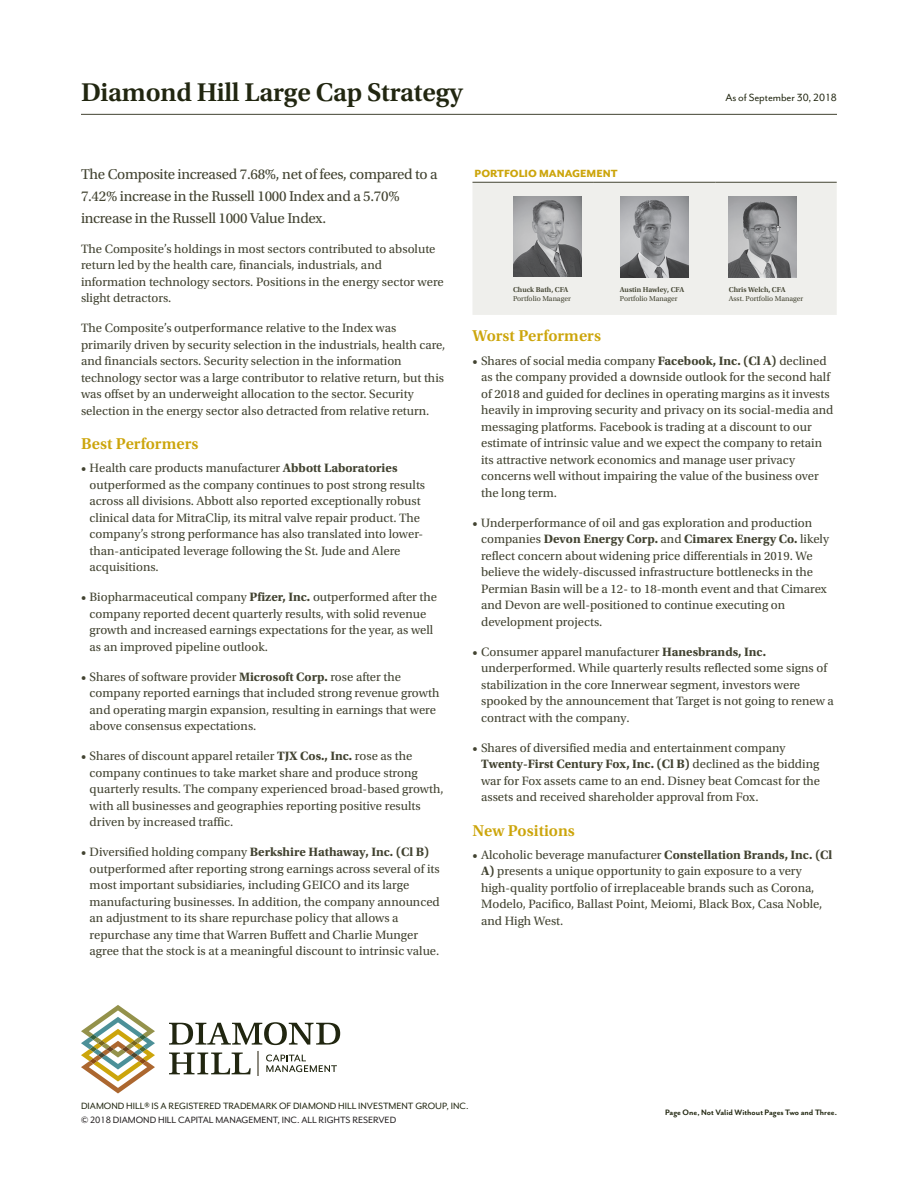
<style>
.page{position:relative;width:918px;height:1188px;background:#fff}
.page>*{position:absolute;margin:0;border:0;box-sizing:border-box;transform-origin:0 0}
._00_Page_Title_U_18{font:600 27px "Utopia Std";letter-spacing:-.01em;color:#212610}
._1B_Head_PMS_U_11_14{font:600 16.5px "Utopia Std";color:#cca50b}
._3A_Body_U_8_5_12_sp{font:600 16.5px "Utopia Std";color:#cca50b}
._3B_Body_Bullets_U_8{font:600 16.5px "Utopia Std";color:#cca50b}
._3A_Body_U_8_5_12_sp-2{font:15px/21.8px "Utopia Std";letter-spacing:-.02em;color:#424331}
._3A_Body_U_8_5_12_sp-3{font:12.75px/16.5px "Utopia Std";color:#424331}
._00_Page_Title_U_18-2{font:12px "Mr Eaves San OT";letter-spacing:-.01em;color:#212610}
._1E_Head_PMS_E_8_10{font:800 12px "Mr Eaves San OT";color:#cca50b}
.t1{font:10.5px "Mr Eaves San OT";color:#212610}
.t2{font:10.5px "Mr Eaves San OT";color:#231f20}
.t3{font:700 9px "Mr Eaves San OT";color:#212610}
.t4{font:7.5px/9px "Utopia Std";color:#424331}
.t5{font:600 7.5px/9px "Utopia Std";color:#424331}
.s1{font-weight:700}
.s2{font-weight:600}
.s3{font-weight:400}
</style>
<div class="page">
<div style="left:473px;top:183px;width:364px;height:132px;background:#efefec"></div>
<hr style="left:472px;top:182px;width:122px;height:1px;background:#424331">
<hr style="left:594px;top:182px;width:121px;height:1px;background:#424331">
<hr style="left:715px;top:182px;width:122px;height:1px;background:#424331">
<svg style="left:513px;top:196px;width:68px;height:80px;background:#8d8e90"></svg>
<hr style="left:81px;top:114px;width:756px;height:1px;background:#424331">
<svg style="left:728px;top:196px;width:69px;height:81px;background:#959597"></svg>
<img style="left:620px;top:196px;width:69px;height:81px">
<svg style="left:81px;top:1005px;width:74px;height:88px"></svg>
<svg style="left:169px;top:1022px;width:171px;height:23px"></svg>
<svg style="left:169px;top:1053px;width:82px;height:21px"></svg>
<svg style="left:266px;top:1055px;width:71px;height:17px"></svg>
<svg style="left:258px;top:1051px;width:1px;height:25px"></svg>
<p class="_00_Page_Title_U_18" style="left:81px;top:77px;width:383px">Diamond Hill Large Cap Strategy</p>
<p class="_00_Page_Title_U_18-2" style="left:725px;top:91px;width:113px">As of September 30, 2018</p>
<p class="_3A_Body_U_8_5_12_sp-2" style="left:81px;top:164px;width:358px">The Composite increased 7.68%, net of fees, compared to a<br>7.42% increase in the Russell 1000 Index and a 5.70% increase in the Russell 1000 Value Index.</p>
<p class="_3A_Body_U_8_5_12_sp-3" style="left:81px;top:240px;width:364px">The Composite’s holdings in most sectors contributed to absolute return led by the health care, financials, industrials, and information technology sectors. Positions in the energy sector were slight detractors.</p>
<p class="_3A_Body_U_8_5_12_sp-3" style="left:81px;top:320px;width:366px">The Composite’s outperformance relative to the Index was primarily driven by security selection in the industrials, health care, and financials sectors. Security selection in the information technology sector was a large contributor to relative return, but this was offset by an underweight allocation to the sector. Security selection in the energy sector also detracted from relative return.</p>
<p class="_3A_Body_U_8_5_12_sp" style="left:81px;top:434px;width:119px">Best Performers</p>
<p class="_3A_Body_U_8_5_12_sp-3" style="left:90px;top:460px;width:337px;text-indent:-9px">• Health care products manufacturer <span class="s1">Abbott Laboratories </span>outperformed as the company continues to post strong results across all divisions. Abbott also reported exceptionally robust clinical data for MitraClip, its mitral valve repair product. The company’s strong performance has also translated into lower&shy;than-anticipated leverage following the St. Jude and Alere acquisitions.</p>
<p class="_3A_Body_U_8_5_12_sp-3" style="left:90px;top:589px;width:349px;text-indent:-9px">• Biopharmaceutical company <span class="s1">Pfizer, Inc.</span> outperformed after the company reported decent quarterly results, with solid revenue growth and increased earnings expectations for the year, as well as an improved pipeline outlook.</p>
<p class="_3A_Body_U_8_5_12_sp-3" style="left:90px;top:669px;width:351px;text-indent:-9px">• Shares of software provider <span class="s1">Microsoft Corp.</span> rose after the company reported earnings that included strong revenue growth and operating margin expansion, resulting in earnings that were above consensus expectations.</p>
<p class="_3A_Body_U_8_5_12_sp-3" style="left:90px;top:748px;width:355px;text-indent:-9px">• Shares of discount apparel retailer <span class="s1">TJX Cos., Inc.</span> rose as the company continues to take market share and produce strong quarterly results. The company experienced broad-based growth, with all businesses and geographies reporting positive results driven by increased traffic.</p>
<p class="_3A_Body_U_8_5_12_sp-3" style="left:90px;top:844px;width:352px;text-indent:-9px">• Diversified holding company <span class="s1">Berkshire Hathaway, Inc. (Cl B) </span>outperformed after reporting strong earnings across several of its most important subsidiaries, including GEICO and its large manufacturing businesses. In addition, the company announced an adjustment to its share repurchase policy that allows a repurchase any time that Warren Buffett and Charlie Munger agree that the stock is at a meaningful discount to intrinsic value.</p>
<p class="_1E_Head_PMS_E_8_10" style="left:475px;top:167px;width:144px">PORTFOLIO MANAGEMENT</p>
<p class="t4" style="left:513px;top:286px;width:59px"><span class="s2">Chuck Bath, CFA<br></span>Portfolio Manager</p>
<p class="t5" style="left:620px;top:286px;width:66px">Austin Hawley, CFA<br><span class="s3">Portfolio Manager</span></p>
<p class="t4" style="left:729px;top:286px;width:76px"><span class="s2">Chris Welch, CFA<br></span>Asst. Portfolio Manager</p>
<p class="_1B_Head_PMS_U_11_14" style="left:472px;top:327px;width:130px">Worst Performers</p>
<p class="_3A_Body_U_8_5_12_sp-3" style="left:481px;top:353px;width:354px;text-indent:-9px">• Shares of social media company <span class="s1">Facebook, Inc. (Cl A)</span> declined as the company provided a downside outlook for the second half of 2018 and guided for declines in operating margins as it invests heavily in improving security and privacy on its social-media and messaging platforms. Facebook is trading at a discount to our estimate of intrinsic value and we expect the company to retain its attractive network economics and manage user privacy concerns well without impairing the value of the business over the long term.</p>
<p class="_3A_Body_U_8_5_12_sp-3" style="left:481px;top:515px;width:349px;text-indent:-9px">• Underperformance of oil and gas exploration and production companies <span class="s1">Devon Energy Corp.</span> and <span class="s1">Cimarex Energy Co.</span> likely reflect concern about widening price differentials in 2019. We believe the widely-discussed infrastructure bottlenecks in the Permian Basin will be a 12- to 18-month event and that Cimarex and Devon are well-positioned to continue executing on development projects.</p>
<p class="_3A_Body_U_8_5_12_sp-3" style="left:481px;top:644px;width:354px;text-indent:-9px">• Consumer apparel manufacturer <span class="s1">Hanesbrands, Inc. </span>underperformed. While quarterly results reflected some signs of stabilization in the core Innerwear segment, investors were spooked by the announcement that Target is not going to renew a contract with the company.</p>
<p class="_3A_Body_U_8_5_12_sp-3" style="left:481px;top:740px;width:341px;text-indent:-9px">• Shares of diversified media and entertainment company <span class="s1">Twenty-First Century Fox, Inc. (Cl B)</span> declined as the bidding war for Fox assets came to an end. Disney beat Comcast for the assets and received shareholder approval from Fox.</p>
<p class="_3B_Body_Bullets_U_8" style="left:472px;top:821px;width:104px">New Positions</p>
<p class="_3A_Body_U_8_5_12_sp-3" style="left:481px;top:847px;width:353px;text-indent:-9px">• Alcoholic beverage manufacturer <span class="s1">Constellation Brands, Inc. (Cl A)</span> presents a unique opportunity to gain exposure to a very high-quality portfolio of irreplaceable brands such as Corona, Modelo, Pacifico, Ballast Point, Meiomi, Black Box, Casa Noble, and High West.</p>
<p class="t1" style="left:81px;top:1101px;width:389px">DIAMOND HILL® IS A REGISTERED TRADEMARK OF DIAMOND HILL INVESTMENT GROUP, INC.</p>
<p class="t2" style="left:81px;top:1114px;width:317px">© 2018 DIAMOND HILL CAPITAL MANAGEMENT, INC. ALL RIGHTS RESERVED</p>
<p class="t3" style="left:665px;top:1107px;width:173px">Page One, Not Valid Without Pages Two and Three.</p>
</div>
